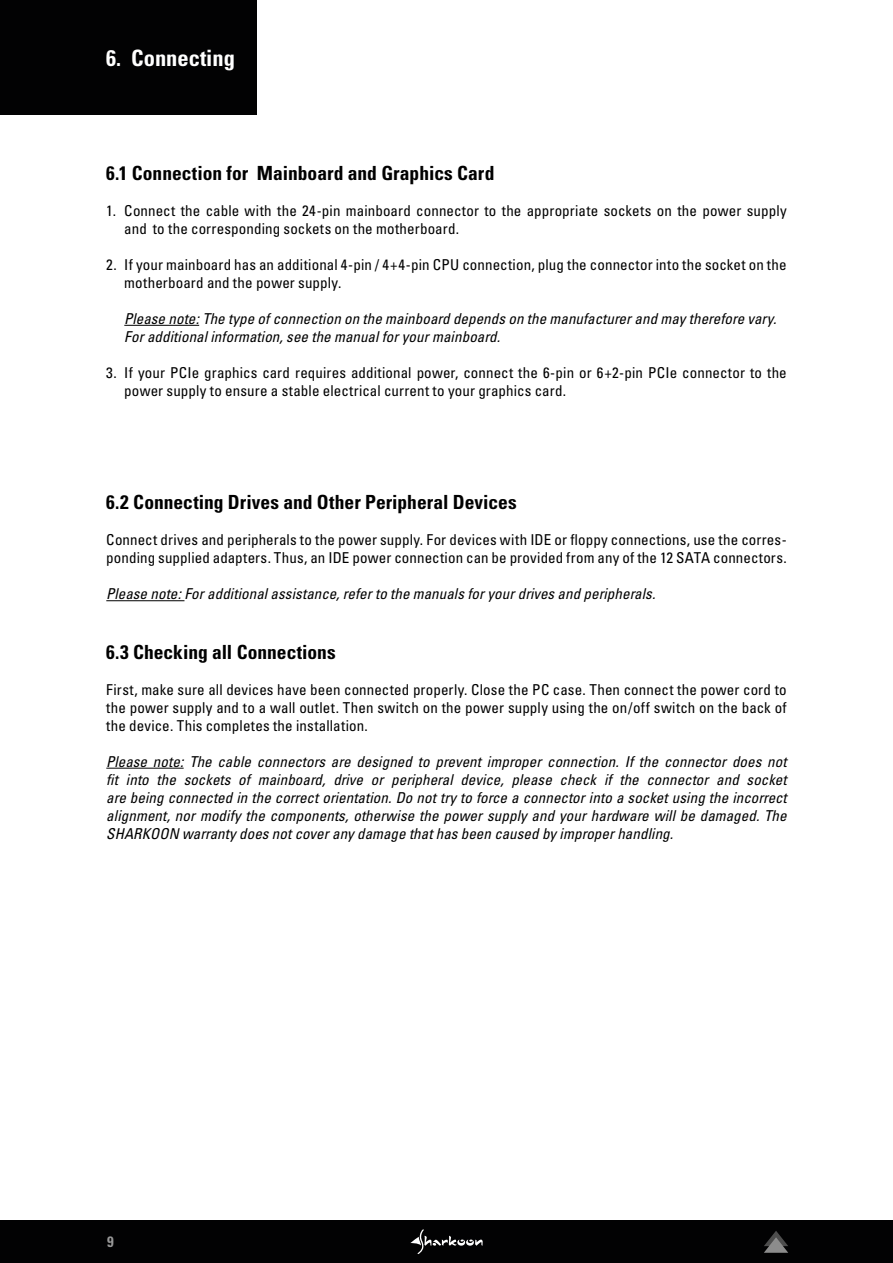
<style>
.page{position:relative;width:893px;height:1263px;background:#fff}
.page>*{position:absolute;margin:0;border:0;box-sizing:border-box;transform-origin:0 0}
.t1{font:700 condensed 22.5px "Univers";color:#fff}
.t2{font:700 condensed 19.5px "Univers";color:#000}
.t3{font:condensed 15px/18px "Univers";letter-spacing:.01em;color:#000}
.t4{font:italic condensed 15px/18px "Univers";letter-spacing:.005em;color:#000}
.t5{font:700 condensed 15px "Univers";color:#d9d9d9}
</style>
<div class="page">
<div style="left:0;top:1220px;width:893px;height:43px;background:#020203"></div>
<svg style="left:410px;top:1229px;width:73px;height:25px"></svg>
<svg style="left:764px;top:1231px;width:24px;height:22px"></svg>
<div style="left:0;top:0;width:256px;height:115px;background:#020203"></div>
<hr style="left:124px;top:325px;width:75px;height:1px;background:#000">
<hr style="left:106px;top:600px;width:78px;height:1px;background:#000">
<hr style="left:106px;top:768px;width:78px;height:1px;background:#000">
<h1 class="t1" style="left:106px;top:44px;width:130px">6. Connecting</h1>
<h2 class="t2" style="left:106px;top:161px;width:390px">6.1 Connection for Mainboard and Graphics Card</h2>
<p class="t3" style="left:124px;top:201px;width:664px;text-indent:-18px">1. Connect the cable with the 24-pin mainboard connector to the appropriate sockets on the power supply and to the corresponding sockets on the motherboard.</p>
<p class="t3" style="left:124px;top:255px;width:664px;text-indent:-18px">2. If your mainboard has an additional 4-pin / 4+4-pin CPU connection, plug the connector into the socket on the motherboard and the power supply.</p>
<p class="t4" style="left:124px;top:309px;width:654px">Please note: The type of connection on the mainboard depends on the manufacturer and may therefore vary.<br>For additional information, see the manual for your mainboard.</p>
<p class="t3" style="left:124px;top:363px;width:664px;text-indent:-18px">3. If your PCIe graphics card requires additional power, connect the 6-pin or 6+2-pin PCIe connector to the power supply to ensure a stable electrical current to your graphics card.</p>
<h2 class="t2" style="left:106px;top:490px;width:412px">6.2 Connecting Drives and Other Peripheral Devices</h2>
<p class="t3" style="left:106px;top:531px;width:682px">Connect drives and peripherals to the power supply. For devices with IDE or floppy connections, use the corres&shy;ponding supplied adapters. Thus, an IDE power connection can be provided from any of the 12 SATA connectors.</p>
<p class="t4" style="left:106px;top:585px;width:551px">Please note: For additional assistance, refer to the manuals for your drives and peripherals.</p>
<h2 class="t2" style="left:106px;top:640px;width:231px">6.3 Checking all Connections</h2>
<p class="t3" style="left:106px;top:680px;width:682px;text-align:justify">First, make sure all devices have been connected properly. Close the PC case. Then connect the power cord to the power supply and to a wall outlet. Then switch on the power supply using the on/off switch on the back of the device. This completes the installation.</p>
<p class="t4" style="left:106px;top:752px;width:682px;text-align:justify">Please note: The cable connectors are designed to prevent improper connection. If the connector does not fit into the sockets of mainboard, drive or peripheral device, please check if the connector and socket are being connected in the correct orientation. Do not try to force a connector into a socket using the incorrect alignment, nor modify the components, otherwise the power supply and your hardware will be damaged. The SHARKOON warranty does not cover any damage that has been caused by improper handling.</p>
<p class="t5" style="left:107px;top:1232px;width:8px">9</p>
</div>
